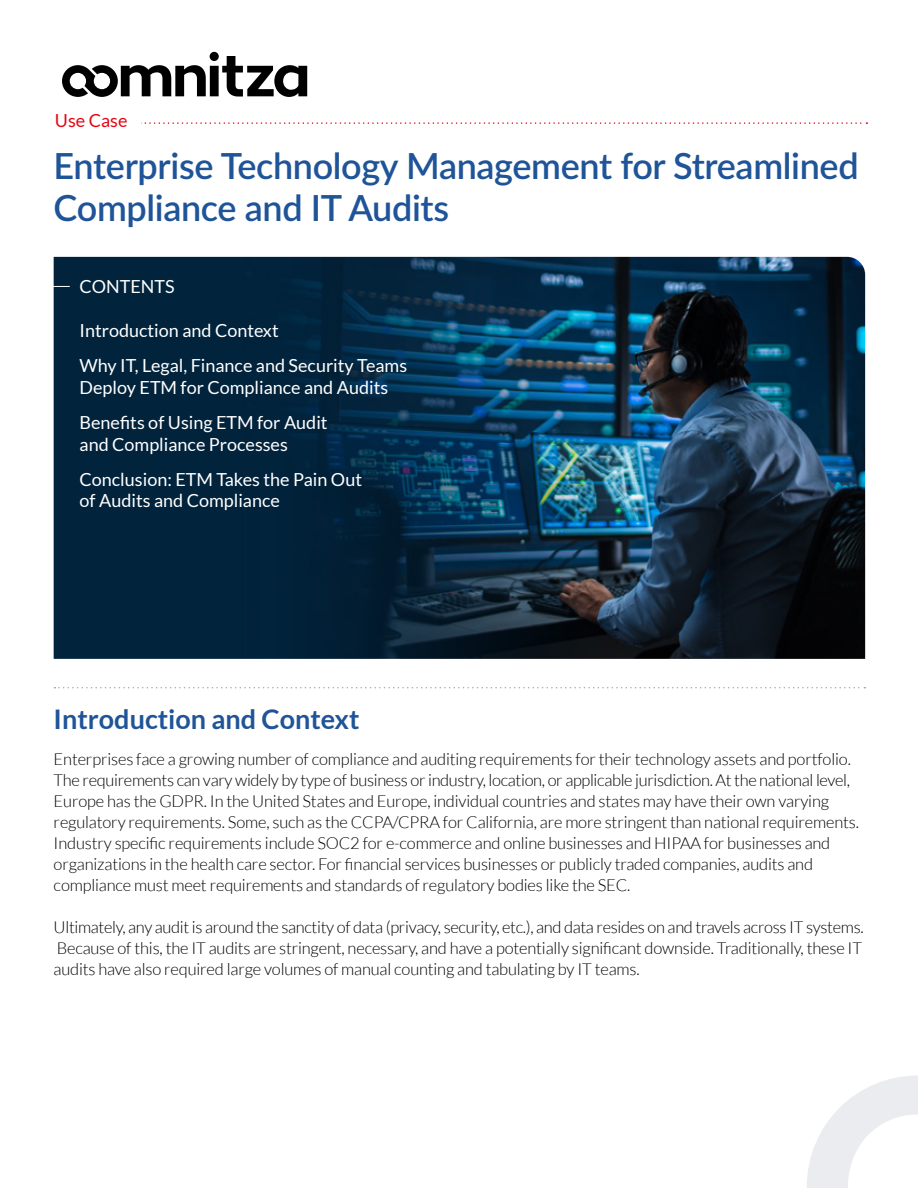
<style>
.page{position:relative;width:918px;height:1188px;background:#fff}
.page>*{position:absolute;margin:0;border:0;box-sizing:border-box;transform-origin:0 0}
.t1{font:600 36px/42px "Lato";letter-spacing:-.01em;color:#1f5498}
.t2{font:700 27px "Lato";color:#1f5498}
.t3{font:18px/35.1px "Lato";color:#fff}
.t4{font:18px "Lato";color:#e50714}
.t5{font:300 16.5px/21px "Lato";letter-spacing:-.01em;color:#000}
</style>
<div class="page">
<img style="left:54px;top:257px;width:811px;height:402px">
<hr style="left:0;top:286px;width:70px;height:1px;background:#fff">
<svg style="left:54px;top:687px;width:811px;height:1px"></svg>
<svg style="left:141px;top:122px;width:726px;height:2px"></svg>
<svg style="left:807px;top:1076px;width:111px;height:112px"></svg>
<svg style="left:62px;top:52px;width:245px;height:45px"></svg>
<p class="t4" style="left:55px;top:110px;width:74px">Use Case</p>
<h1 class="t1" style="left:54px;top:143px;width:806px">Enterprise Technology Management for Streamlined<br>Compliance and IT Audits</h1>
<p class="t3" style="left:80px;top:269px;width:97px">CONTENTS</p>
<p class="t3" style="left:80px;top:313px;width:329px">Introduction and Context<br>Why IT, Legal, Finance and Security Teams</p>
<p class="t3" style="left:80px;top:370px;width:310px">Deploy ETM for Compliance and Audits<br>Benefits of Using ETM for Audit</p>
<p class="t3" style="left:80px;top:426px;width:284px">and Compliance Processes<br>Conclusion: ETM Takes the Pain Out</p>
<p class="t3" style="left:80px;top:483px;width:202px">of Audits and Compliance</p>
<h2 class="t2" style="left:54px;top:704px;width:307px">Introduction and Context</h2>
<p class="t5" style="left:54px;top:748px;width:807px">Enterprises face a growing number of compliance and auditing requirements for their technology assets and portfolio.<br>The requirements can vary widely by type of business or industry, location, or applicable jurisdiction. At the national level, Europe has the GDPR. In the United States and Europe, individual countries and states may have their own varying regulatory requirements. Some, such as the CCPA/CPRA for California, are more stringent than national requirements.<br>Industry specific requirements include SOC2 for e-commerce and online businesses and HIPAA for businesses and organizations in the health care sector. For financial services businesses or publicly traded companies, audits and compliance must meet requirements and standards of regulatory bodies like the SEC.</p>
<p class="t5" style="left:54px;top:916px;width:812px;text-align:justify">Ultimately, any audit is around the sanctity of data (privacy, security, etc.), and data resides on and travels across IT systems.<br>Because of this, the IT audits are stringent, necessary, and have a potentially significant downside. Traditionally, these IT audits have also required large volumes of manual counting and tabulating by IT teams.</p>
</div>
